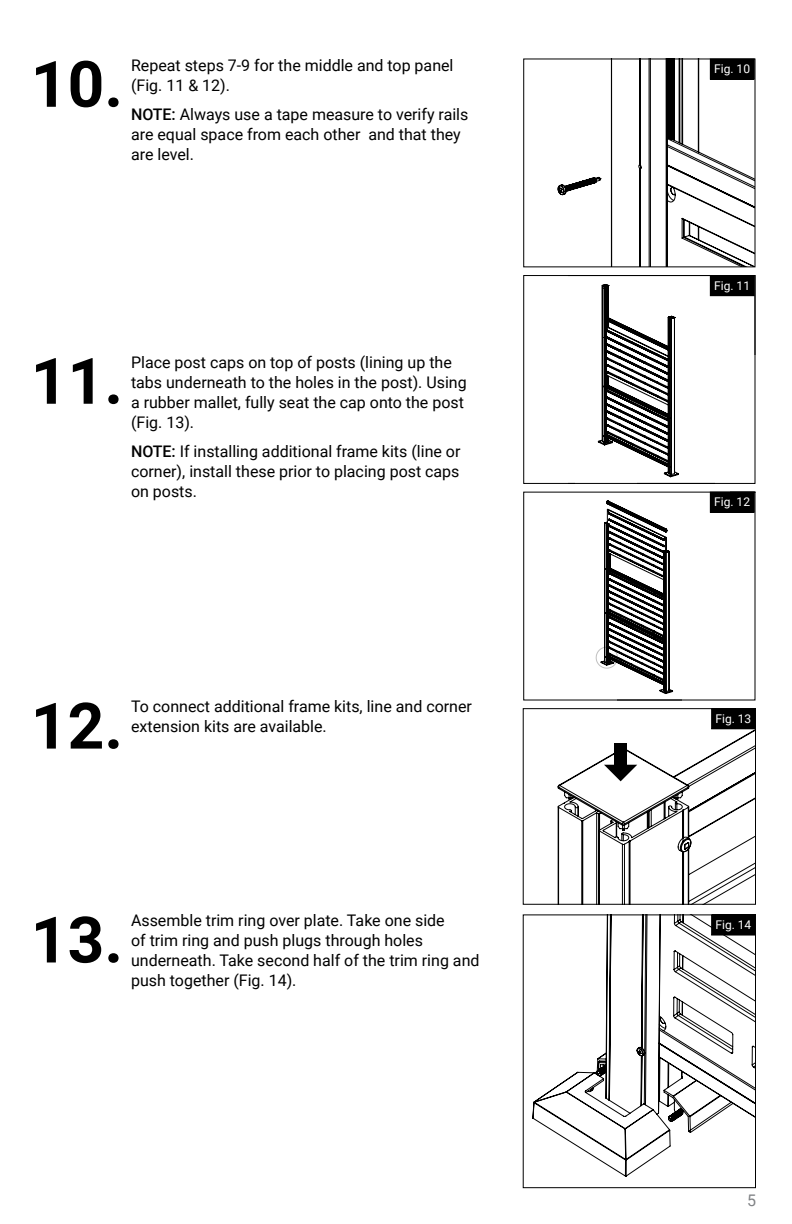
<style>
.page{position:relative;width:792px;height:1224px;background:#fff}
.page>*{position:absolute;margin:0;border:0;box-sizing:border-box;transform-origin:0 0}
.t1{font:700 64px "Roboto";color:#000}
.t2{font:16px/20px "Roboto";color:#000}
.t3{font:16px "Arial";color:#000}
.t4{font:16px "Roboto";color:#808285}
.t5{font:12px "Roboto";color:#fff}
.s1{font-weight:500}
</style>
<div class="page">
<hr style="left:791px;top:59px;width:1px;height:208px;background:#000">
<svg style="left:557px;top:60px;width:197px;height:205px"></svg>
<div style="left:523px;top:58px;width:233px;height:209px;border:1px solid #000"></div>
<hr style="left:791px;top:276px;width:1px;height:207px;background:#000">
<svg style="left:597px;top:284px;width:157px;height:194px"></svg>
<hr style="left:791px;top:495px;width:1px;height:205px;background:#000">
<svg style="left:595px;top:500px;width:78px;height:194px"></svg>
<div style="left:710px;top:59px;width:44px;height:20px;background:#000"></div>
<div style="left:710px;top:58px;width:45px;height:22px;border:1px solid #000"></div>
<div style="left:710px;top:276px;width:44px;height:20px;background:#000"></div>
<svg style="left:532px;top:916px;width:222px;height:261px"></svg>
<div style="left:523px;top:914px;width:233px;height:274px;border:1px solid #000"></div>
<svg style="left:557px;top:729px;width:197px;height:174px"></svg>
<div style="left:523px;top:708px;width:233px;height:197px;border:1px solid #000"></div>
<div style="left:614px;top:743px;width:13px;height:24px;background:#000"></div>
<svg style="left:604px;top:765px;width:33px;height:16px"></svg>
<div style="left:712px;top:709px;width:44px;height:20px;background:#000"></div>
<div style="left:711px;top:708px;width:45px;height:21px;border:1px solid #000"></div>
<div style="left:712px;top:915px;width:44px;height:20px;background:#000"></div>
<div style="left:711px;top:914px;width:45px;height:22px;border:1px solid #000"></div>
<div style="left:575px;top:467px;width:61px;height:20px;background:#fff"></div>
<div style="left:715px;top:356px;width:47px;height:131px;background:#fff"></div>
<div style="left:567px;top:492px;width:34px;height:17px;background:#fff"></div>
<div style="left:580px;top:689px;width:36px;height:17px;background:#fff"></div>
<div style="left:710px;top:492px;width:44px;height:20px;background:#000"></div>
<div style="left:710px;top:492px;width:45px;height:21px;border:1px solid #000"></div>
<div style="left:523px;top:492px;width:233px;height:209px;border:1px solid #000"></div>
<div style="left:523px;top:275px;width:233px;height:209px;border:1px solid #000"></div>
<h1 class="t1" style="left:31px;top:39px;width:94px">10.</h1>
<p class="t2" style="left:131px;top:54px;width:324px">Repeat steps 7-9 for the middle and top panel (Fig. 11 &amp; 12).</p>
<p class="t2" style="left:131px;top:103px;width:339px"><span class="s1">NOTE:</span> Always use a tape measure to verify rails are equal space from each other and that they are level.</p>
<h1 class="t1" style="left:31px;top:336px;width:94px">11.</h1>
<p class="t3" style="left:3px;top:353px;width:61px">TAIL AF</p>
<p class="t2" style="left:131px;top:351px;width:337px">Place post caps on top of posts (lining up the tabs underneath to the holes in the post). Using a rubber mallet, fully seat the cap onto the post (Fig. 13).</p>
<p class="t2" style="left:131px;top:440px;width:331px;text-align:justify"><span class="s1">NOTE:</span> If installing additional frame kits (line or corner), install these prior to placing post caps on posts.</p>
<h1 class="t1" style="left:31px;top:681px;width:94px">12.</h1>
<p class="t2" style="left:131px;top:696px;width:342px">To connect additional frame kits, line and corner extension kits are available.</p>
<h1 class="t1" style="left:31px;top:895px;width:94px">13.</h1>
<p class="t2" style="left:131px;top:910px;width:350px">Assemble trim ring over plate. Take one side<br>of trim ring and push plugs through holes underneath. Take second half of the trim ring and push together (Fig. 14).</p>
<p class="t5" style="left:714px;top:61px;width:37px">Fig. 10</p>
<p class="t5" style="left:714px;top:277px;width:37px">Fig. 11</p>
<p class="t5" style="left:714px;top:494px;width:37px">Fig. 12</p>
<p class="t5" style="left:715px;top:710px;width:37px">Fig. 13</p>
<p class="t5" style="left:715px;top:917px;width:37px">Fig. 14</p>
<p class="t4" style="left:747px;top:1189px;width:10px">5</p>
</div>
